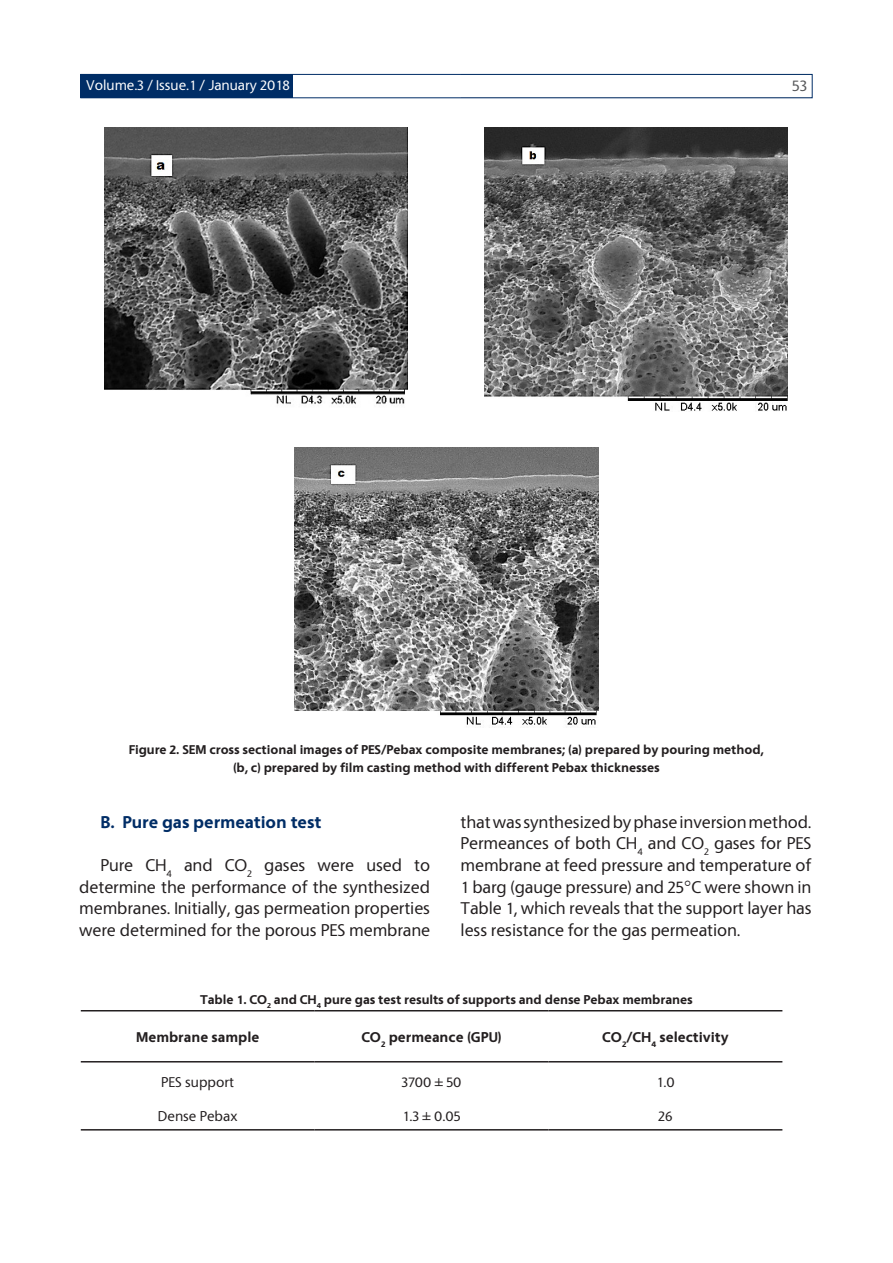
<style>
.page{position:relative;width:893px;height:1263px;background:#fff}
.page>*{position:absolute;margin:0;border:0;box-sizing:border-box;transform-origin:0 0}
.t1{font:18px/21.6px "Vegur";letter-spacing:-.005em;color:#231f20;text-align:justify}
.t2{font:700 18px "Vegur";letter-spacing:-.005em;color:#002d66}
.t3{font:16.5px "Vegur";color:#57585a}
.t4{font:700 15px "Vegur";color:#231f20}
.t5{font:15px "Vegur";color:#231f20}
.t6{font:15px "Vegur";color:#fff}
.t7{font:700 13.5px "Vegur";letter-spacing:-.005em;color:#231f20}
.s1{font-family:"Times New Roman"}
.s2{font-family:"Times New Roman";font-weight:700}
</style>
<div class="page">
<div style="left:80px;top:74px;width:733px;height:24px;background:#fff;border:1px solid #002d66"></div>
<div style="left:81px;top:74px;width:212px;height:24px;background:#002d66"></div>
<img style="left:104px;top:128px;width:303px;height:277px">
<img style="left:295px;top:448px;width:303px;height:279px">
<img style="left:485px;top:128px;width:303px;height:283px">
<hr style="left:81px;top:1129px;width:234px;height:1px;background:#231f20">
<hr style="left:315px;top:1129px;width:234px;height:1px;background:#231f20">
<hr style="left:549px;top:1129px;width:233px;height:1px;background:#231f20">
<hr style="left:81px;top:1010px;width:234px;height:1px;background:#231f20">
<hr style="left:315px;top:1010px;width:234px;height:1px;background:#231f20">
<hr style="left:549px;top:1010px;width:233px;height:1px;background:#231f20">
<hr style="left:81px;top:1061px;width:234px;height:1px;background:#231f20">
<hr style="left:315px;top:1061px;width:234px;height:1px;background:#231f20">
<hr style="left:549px;top:1061px;width:233px;height:1px;background:#231f20">
<p class="t6" style="left:86px;top:79px;width:205px">Volume.3 / Issue.1 / January 2018</p>
<p class="t3" style="left:792px;top:79px;width:17px">53</p>
<p class="t7" style="left:129px;top:744px;width:637px">Figure 2. SEM cross sectional images of PES/Pebax composite membranes; (a) prepared by pouring method,</p>
<p class="t7" style="left:233px;top:762px;width:428px">(b, c) prepared by film casting method with different Pebax thicknesses</p>
<p class="t2" style="left:101px;top:814px;width:222px">B. Pure gas permeation test</p>
<p class="t1" style="left:79px;top:856px;width:352px;text-indent:21px">Pure CH<sub>4</sub> and CO<sub>2</sub> gases were used to determine the performance of the synthesized membranes. Initially, gas permeation properties were determined for the porous PES membrane</p>
<p class="t1" style="left:461px;top:812px;width:352px">that was synthesized by phase inversion method.<br>Permeances of both CH<sub>4</sub> and CO<sub>2</sub> gases for PES membrane at feed pressure and temperature of 1 barg (gauge pressure) and 25<span class="s1">°</span>C were shown in Table 1, which reveals that the support layer has less resistance for the gas permeation.</p>
<p class="t7" style="left:200px;top:994px;width:494px">Table 1. CO<sub>2</sub> and CH<sub>4</sub> pure gas test results of supports and dense Pebax membranes</p>
<p class="t4" style="left:136px;top:1031px;width:125px">Membrane sample</p>
<p class="t4" style="left:361px;top:1031px;width:142px">CO<sub>2</sub> permeance (GPU)</p>
<p class="t4" style="left:602px;top:1031px;width:128px">CO<sub>2</sub>/CH<sub>4</sub> selectivity</p>
<p class="t5" style="left:161px;top:1075px;width:74px">PES support</p>
<p class="t5" style="left:402px;top:1075px;width:61px">3700 <span class="s2">±</span> 50</p>
<p class="t5" style="left:656px;top:1075px;width:20px">1.0</p>
<p class="t5" style="left:158px;top:1109px;width:81px">Dense Pebax</p>
<p class="t5" style="left:403px;top:1109px;width:60px">1.3 <span class="s2">±</span> 0.05</p>
<p class="t5" style="left:658px;top:1109px;width:16px">26</p>
</div>
